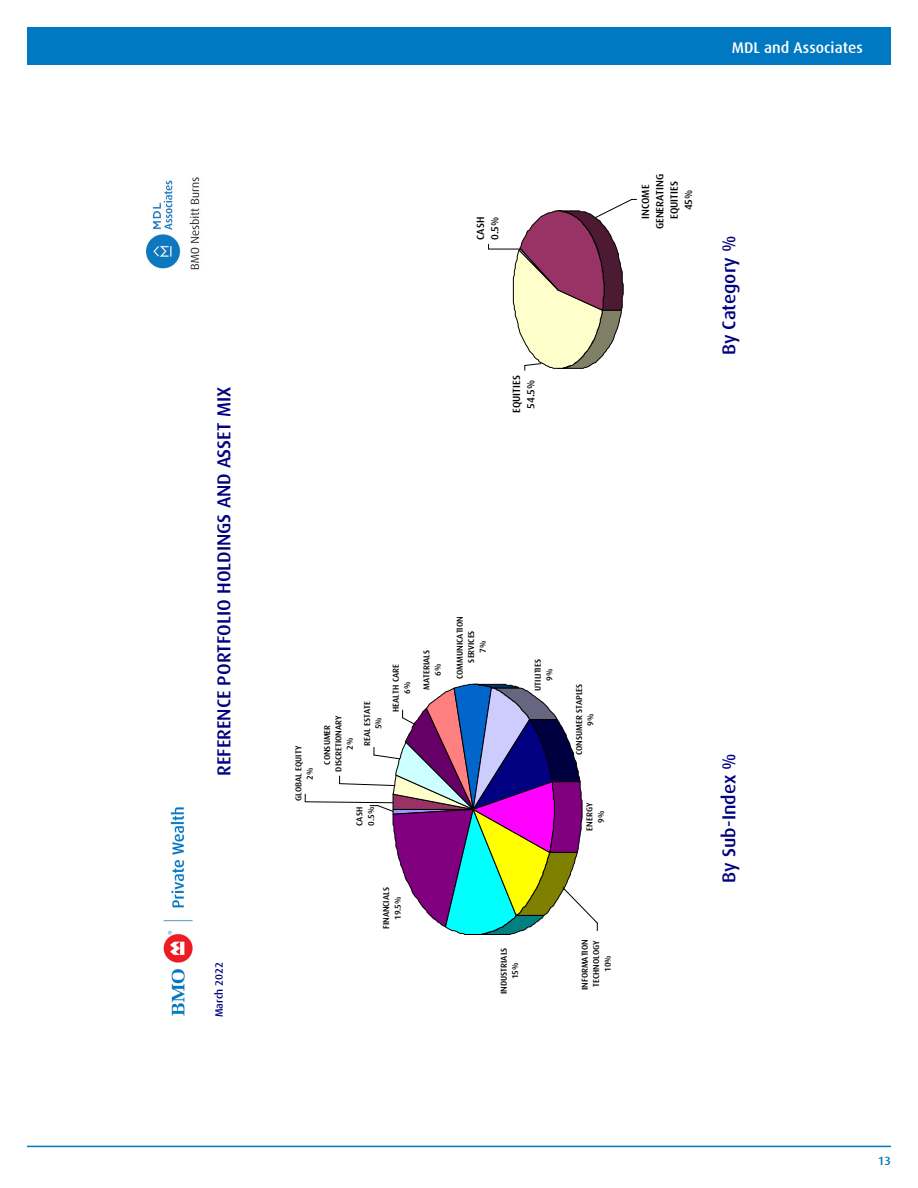
<style>
.page{position:relative;width:918px;height:1188px;background:#fff}
.page>*{position:absolute;margin:0;border:0;box-sizing:border-box;transform-origin:0 0}
.t1{font:500 18.9px "Dax";color:#000080}
.t2{font:500 15.6px "Dax";color:#fff}
.t3{font:500 12px "Dax";color:#0079c2}
.t4{font:500 10.8px "Dax";letter-spacing:.01em;color:#000080}
.t5{font:500 10.5px/14.4px "Dax";color:#000;text-align:center}
.t6{font:500 8.55px/11.4px "Dax";color:#000;text-align:center}
</style>
<div class="page">
<div style="left:27px;top:27px;width:864px;height:38px;background:#0079c2"></div>
<hr style="left:27px;top:1146px;width:864px;height:1px;background:#0079c2">
<svg style="left:304px;top:684px;width:294px;height:251px"></svg>
<hr style="left:489px;top:249px;width:30px;height:1px;background:#000">
<svg style="left:513px;top:198px;width:124px;height:172px"></svg>
<img style="left:146px;top:177px;width:54px;height:93px">
<img style="left:163px;top:807px;width:30px;height:209px">
<p class="t1" style="left:213px;top:776px;width:391px;rotate:-90deg">REFERENCE PORTFOLIO HOLDINGS AND ASSET MIX</p>
<p class="t4" style="left:213px;top:1017px;width:57px;rotate:-90deg">March 2022</p>
<p class="t5" style="left:473px;top:240px;width:25px;text-align:left;rotate:-90deg">CASH<br>0.5%</p>
<p class="t5" style="left:510px;top:413px;width:39px;rotate:-90deg">EQUITIES<br>54.5%</p>
<h2 class="t2" style="left:732px;top:38px;width:133px">MDL and Associates</h2>
<p class="t5" style="left:638px;top:229px;width:57px;rotate:-90deg">INCOME<br>GENERATING<br>EQUITIES<br>45%</p>
<p class="t1" style="left:719px;top:355px;width:121px;rotate:-90deg">By Category %</p>
<p class="t6" style="left:293px;top:801px;width:57px;rotate:-90deg">GLOBAL EQUITY<br>2%</p>
<p class="t6" style="left:321px;top:772px;width:58px;rotate:-90deg">CONSUMER<br>DISCRETIONARY<br>2%</p>
<p class="t6" style="left:362px;top:746px;width:46px;rotate:-90deg">REAL ESTATE<br>5%</p>
<p class="t6" style="left:354px;top:826px;width:21px;text-align:left;rotate:-90deg">CASH<br>0.5%</p>
<p class="t6" style="left:390px;top:712px;width:49px;rotate:-90deg">HEALTH CARE<br>6%</p>
<p class="t6" style="left:421px;top:690px;width:41px;rotate:-90deg">MATERIALS<br>6%</p>
<p class="t6" style="left:454px;top:679px;width:64px;rotate:-90deg">COMMUNICATION<br>SERVICES<br>7%</p>
<p class="t6" style="left:532px;top:691px;width:33px;rotate:-90deg">UTILITIES<br>9%</p>
<p class="t6" style="left:381px;top:929px;width:43px;rotate:-90deg">FINANCIALS<br>19.5%</p>
<p class="t6" style="left:498px;top:994px;width:48px;rotate:-90deg">INDUSTRIALS<br>15%</p>
<p class="t6" style="left:573px;top:755px;width:73px;rotate:-90deg">CONSUMER STAPLES<br>9%</p>
<p class="t6" style="left:584px;top:831px;width:29px;rotate:-90deg">ENERGY<br>9%</p>
<p class="t6" style="left:579px;top:990px;width:52px;rotate:-90deg">INFORMATION<br>TECHNOLOGY<br>10%</p>
<p class="t1" style="left:719px;top:883px;width:131px;rotate:-90deg">By Sub-Index %</p>
<h3 class="t3" style="left:878px;top:1154px;width:15px">13</h3>
</div>
